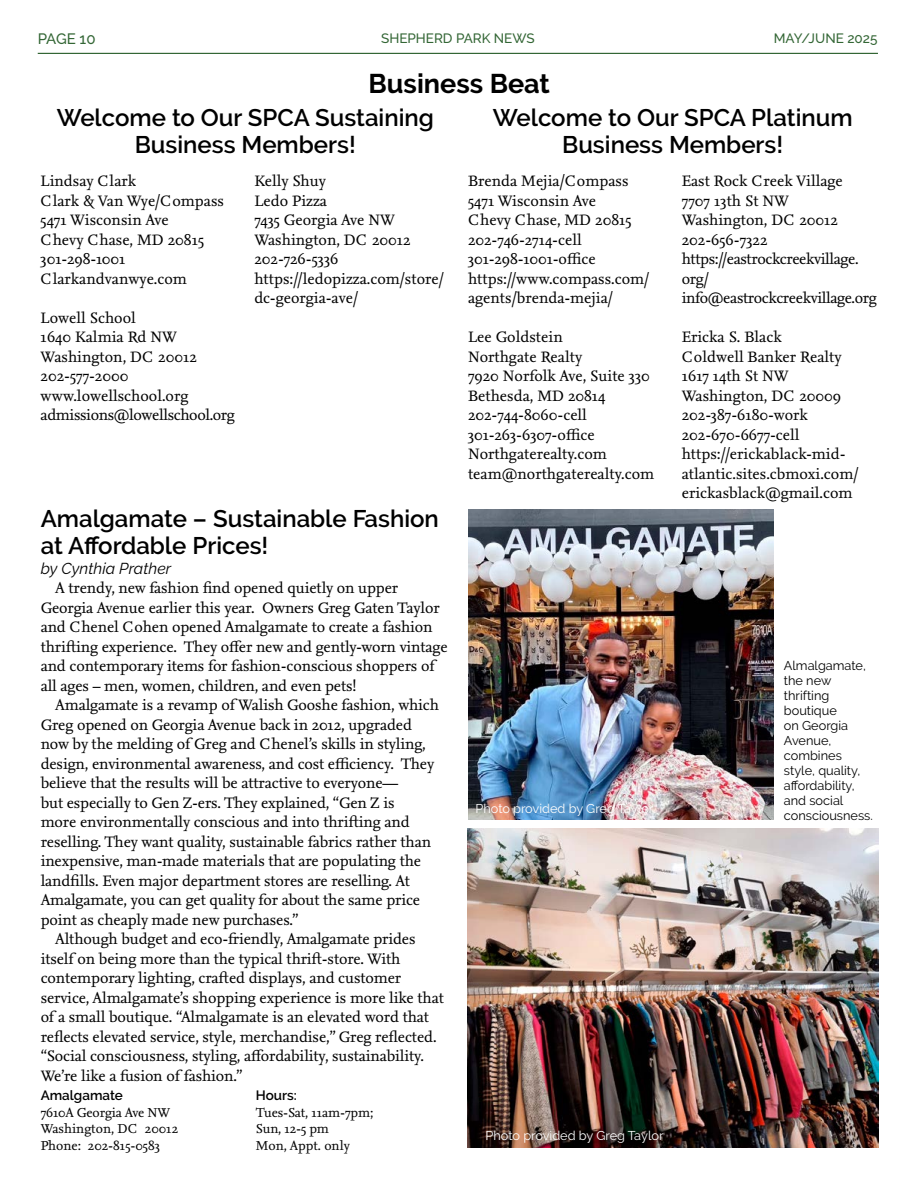
<style>
.page{position:relative;width:918px;height:1188px;background:#fff}
.page>*{position:absolute;margin:0;border:0;box-sizing:border-box;transform-origin:0 0}
.article_header{font:700 27px "Raleway";color:#000}
.article_subhead_large{font:600 24px/27px "Raleway";color:#000;text-align:center}
.Article_subhead_large_w_byline{font:600 24px/27px "Raleway";color:#000}
.article_body{font:15.75px/19.5px "Nexus Serif Pro";letter-spacing:-.01em;color:#000}
.article_body_no_indent{font:15.75px/19.5px "Nexus Serif Pro";color:#000}
.article_body_no_indent-2{font:15.75px/19.5px "Nexus Serif Pro";letter-spacing:-.025em;color:#000}
.byline{font:italic 15.75px "Raleway";letter-spacing:.005em;color:#000}
.t1{font:500 15px "Raleway";letter-spacing:-.015em;color:#336635}
.article_body_no_indent-3{font:13.5px/16.5px "Nexus Serif Pro";color:#000}
.t2{font:500 13.5px "Raleway";color:#336635}
.article_subhead{font:600 13.5px "Raleway";color:#000}
.article_body_no_indent-4{font:600 13.5px "Raleway";color:#000}
.photo_caption{font:12.75px/15px "Raleway";color:#000}
.photo_caption_white{font:12.75px "Raleway";color:#fff}
</style>
<div class="page">
<hr style="left:38px;top:53px;width:840px;height:1px;background:#336635">
<img style="left:468px;top:509px;width:305px;height:311px">
<img style="left:467px;top:829px;width:412px;height:319px">
<p class="t1" style="left:38px;top:30px;width:59px">PAGE 10</p>
<p class="t2" style="left:381px;top:30px;width:155px">SHEPHERD PARK NEWS</p>
<p class="t2" style="left:774px;top:30px;width:105px">MAY/JUNE 2025</p>
<p class="article_header" style="left:369px;top:68px;width:183px">Business Beat</p>
<p class="article_subhead_large" style="left:57px;top:104px;width:379px">Welcome to Our SPCA Sustaining<br>Business Members!</p>
<p class="article_body_no_indent" style="left:41px;top:170px;width:97px">Lindsay Clark</p>
<p class="article_body_no_indent" style="left:41px;top:190px;width:185px">Clark &amp; Van Wye/Compass</p>
<p class="article_body_no_indent" style="left:41px;top:209px;width:130px">5471 Wisconsin Ave</p>
<p class="article_body_no_indent" style="left:41px;top:229px;width:165px">Chevy Chase, MD 20815</p>
<p class="article_body_no_indent" style="left:41px;top:248px;width:87px">301-298-1001</p>
<p class="article_body_no_indent" style="left:41px;top:268px;width:148px">Clarkandvanwye.com</p>
<p class="article_body_no_indent" style="left:41px;top:307px;width:97px">Lowell School</p>
<p class="article_body_no_indent" style="left:41px;top:326px;width:138px">1640 Kalmia Rd NW</p>
<p class="article_body_no_indent" style="left:41px;top:346px;width:158px">Washington, DC 20012</p>
<p class="article_body_no_indent" style="left:41px;top:365px;width:89px">202-577-2000</p>
<p class="article_body_no_indent" style="left:41px;top:385px;width:149px">www.lowellschool.org</p>
<p class="article_body_no_indent-2" style="left:41px;top:404px;width:196px">admissions@lowellschool.org</p>
<p class="article_subhead_large" style="left:493px;top:104px;width:361px">Welcome to Our SPCA Platinum<br>Business Members!</p>
<p class="article_body_no_indent" style="left:468px;top:170px;width:162px">Brenda Mejia/Compass</p>
<p class="article_body_no_indent" style="left:468px;top:190px;width:130px">5471 Wisconsin Ave</p>
<p class="article_body_no_indent" style="left:468px;top:209px;width:165px">Chevy Chase, MD 20815</p>
<p class="article_body_no_indent" style="left:468px;top:229px;width:115px">202-746-2714-cell</p>
<p class="article_body_no_indent" style="left:468px;top:248px;width:129px">301-298-1001-office</p>
<p class="article_body_no_indent" style="left:468px;top:268px;width:183px">https://www.compass.com/ agents/brenda-mejia/</p>
<p class="article_body_no_indent" style="left:468px;top:326px;width:96px">Lee Goldstein</p>
<p class="article_body_no_indent" style="left:468px;top:346px;width:116px">Northgate Realty</p>
<p class="article_body_no_indent" style="left:468px;top:365px;width:183px">7920 Norfolk Ave, Suite 330</p>
<p class="article_body_no_indent" style="left:468px;top:385px;width:139px">Bethesda, MD 20814</p>
<p class="article_body_no_indent" style="left:468px;top:404px;width:121px">202-744-8060-cell</p>
<p class="article_body_no_indent" style="left:468px;top:424px;width:128px">301-263-6307-office</p>
<p class="article_body_no_indent" style="left:468px;top:443px;width:141px">Northgaterealty.com</p>
<p class="article_body_no_indent" style="left:468px;top:463px;width:188px">team@northgaterealty.com</p>
<p class="article_body_no_indent" style="left:254px;top:170px;width:73px">Kelly Shuy</p>
<p class="article_body_no_indent" style="left:254px;top:190px;width:74px">Ledo Pizza</p>
<p class="article_body_no_indent" style="left:254px;top:209px;width:142px">7435 Georgia Ave NW</p>
<p class="article_body_no_indent" style="left:254px;top:229px;width:158px">Washington, DC 20012</p>
<p class="article_body_no_indent" style="left:254px;top:248px;width:86px">202-726-5336</p>
<p class="article_body_no_indent" style="left:254px;top:268px;width:191px">https://ledopizza.com/store/ dc-georgia-ave/</p>
<p class="article_body_no_indent" style="left:682px;top:170px;width:163px">East Rock Creek Village</p>
<p class="article_body_no_indent" style="left:682px;top:190px;width:109px">7707 13th St NW</p>
<p class="article_body_no_indent" style="left:682px;top:209px;width:158px">Washington, DC 20012</p>
<p class="article_body_no_indent" style="left:682px;top:229px;width:87px">202-656-7322</p>
<p class="article_body_no_indent-2" style="left:682px;top:248px;width:178px">https://eastrockcreekvillage. org/</p>
<p class="article_body_no_indent-2" style="left:682px;top:287px;width:197px">info@eastrockcreekvillage.org</p>
<p class="article_body_no_indent" style="left:682px;top:326px;width:102px">Ericka S. Black</p>
<p class="article_body_no_indent" style="left:682px;top:346px;width:161px">Coldwell Banker Realty</p>
<p class="article_body_no_indent" style="left:682px;top:365px;width:108px">1617 14th St NW</p>
<p class="article_body_no_indent" style="left:682px;top:385px;width:161px">Washington, DC 20009</p>
<p class="article_body_no_indent" style="left:682px;top:404px;width:128px">202-387-6180-work</p>
<p class="article_body_no_indent" style="left:682px;top:424px;width:119px">202-670-6677-cell</p>
<p class="article_body_no_indent" style="left:682px;top:443px;width:178px">https://erickablack-mid&shy;atlantic.sites.cbmoxi.com/</p>
<p class="article_body_no_indent" style="left:682px;top:482px;width:172px">erickasblack@gmail.com</p>
<p class="Article_subhead_large_w_byline" style="left:41px;top:505px;width:400px">Amalgamate – Sustainable Fashion at Affordable Prices!</p>
<p class="byline" style="left:41px;top:559px;width:132px">by Cynthia Prather</p>
<p class="article_body" style="left:41px;top:578px;width:409px;text-indent:15px">A trendy, new fashion find opened quietly on upper Georgia Avenue earlier this year. Owners Greg Gaten Taylor and Chenel Cohen opened Amalgamate to create a fashion thrifting experience. They offer new and gently-worn vintage and contemporary items for fashion-conscious shoppers of all ages – men, women, children, and even pets!</p>
<p class="article_body" style="left:41px;top:695px;width:400px;text-indent:15px">Amalgamate is a revamp of Walish Gooshe fashion, which Greg opened on Georgia Avenue back in 2012, upgraded now by the melding of Greg and Chenel’s skills in styling, design, environmental awareness, and cost efficiency. They believe that the results will be attractive to everyone—<br>but especially to Gen Z-ers. They explained, “Gen Z is<br>more environmentally conscious and into thrifting and reselling. They want quality, sustainable fabrics rather than inexpensive, man-made materials that are populating the landfills. Even major department stores are reselling. At Amalgamate, you can get quality for about the same price point as cheaply made new purchases.”</p>
<p class="article_body" style="left:41px;top:929px;width:405px;text-indent:15px">Although budget and eco-friendly, Amalgamate prides itself on being more than the typical thrift-store. With contemporary lighting, crafted displays, and customer service, Almalgamate’s shopping experience is more like that of a small boutique. “Almalgamate is an elevated word that reflects elevated service, style, merchandise,” Greg reflected. “Social consciousness, styling, affordability, sustainability.<br>We’re like a fusion of fashion.”</p>
<p class="article_subhead" style="left:41px;top:1088px;width:84px">Amalgamate</p>
<p class="article_body_no_indent-3" style="left:41px;top:1104px;width:131px">7610A Georgia Ave NW</p>
<p class="article_body_no_indent-3" style="left:41px;top:1120px;width:139px">Washington, DC 20012</p>
<p class="article_body_no_indent-3" style="left:41px;top:1137px;width:121px">Phone: 202-815-0583</p>
<p class="article_body_no_indent-4" style="left:256px;top:1088px;width:43px">Hours:</p>
<p class="article_body_no_indent-3" style="left:256px;top:1104px;width:119px">Tues-Sat, 11am-7pm;<br>Sun, 12-5 pm</p>
<p class="article_body_no_indent-3" style="left:256px;top:1137px;width:96px">Mon, Appt. only</p>
<p class="photo_caption_white" style="left:476px;top:801px;width:179px">Photo provided by Greg Taylor</p>
<p class="photo_caption_white" style="left:486px;top:1128px;width:179px">Photo provided by Greg Taylor</p>
<p class="photo_caption" style="left:784px;top:658px;width:91px">Almalgamate, the new thrifting boutique<br>on Georgia<br>Avenue, combines style, quality, affordability, and social consciousness.</p>
</div>
